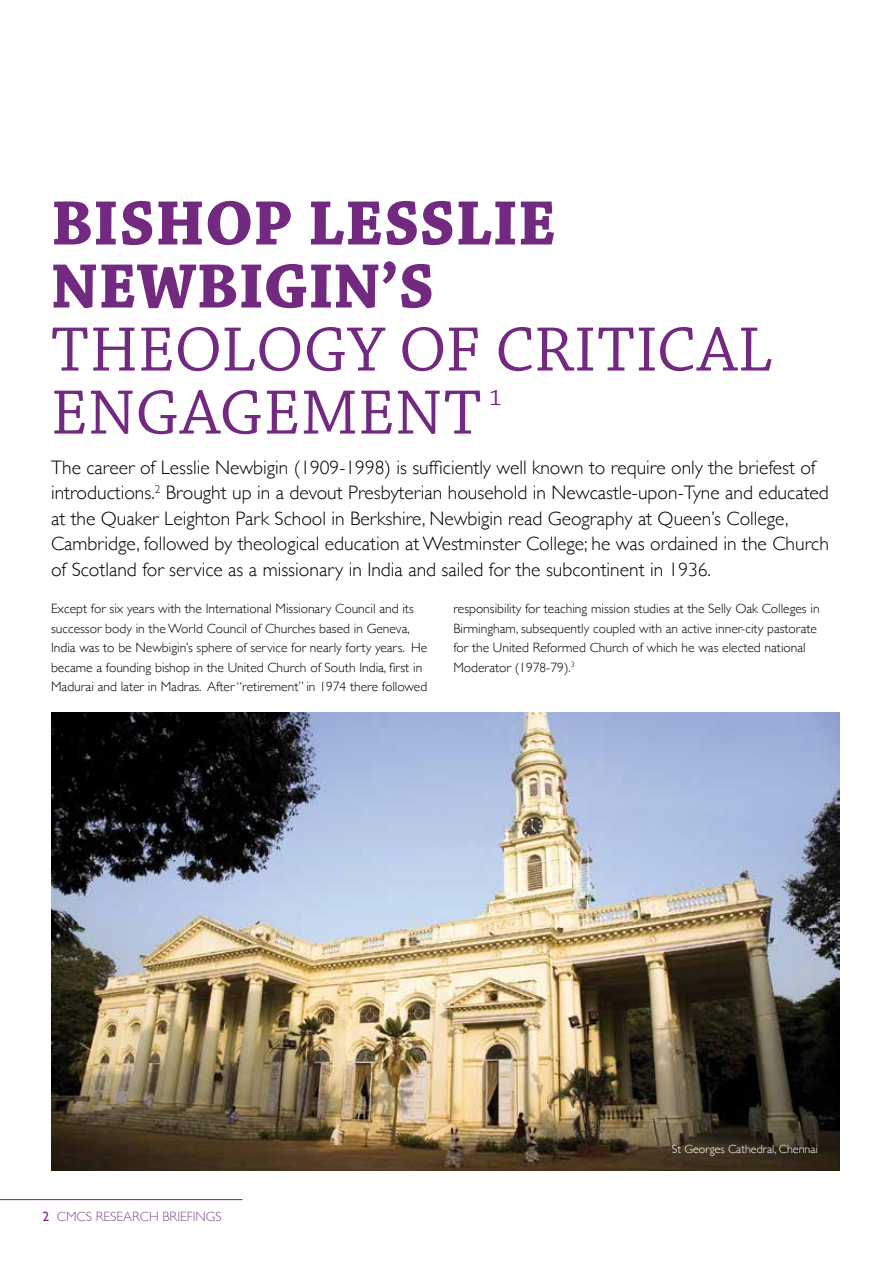
<style>
.page{position:relative;width:893px;height:1263px;background:#fff}
.page>*{position:absolute;margin:0;border:0;box-sizing:border-box;transform-origin:0 0}
.t1{font:66px/63px "Chaparral Pro";letter-spacing:.005em;color:#722a81}
.t2{font:700 66px/63px "Chaparral Pro";color:#722a81}
.t3{font:23.55px "Chaparral Pro";color:#722a81}
.t4{font:300 19.5px/25.5px "Gill Sans";color:#000}
.t5{font:300 13.5px/19.5px "Gill Sans";color:#000}
.t6{font:300 13.5px "Gill Sans";color:#865092}
.t7{font:300 12px "Gill Sans";color:#fff}
.s1{font-weight:400;color:#722a81}
</style>
<div class="page">
<hr style="left:0;top:1199px;width:242px;height:1px;background:#7c3d89">
<img style="left:51px;top:712px;width:788px;height:458px">
<h1 class="t2" style="left:51px;top:195px;width:506px">BISHOP LESSLIE<br>NEWBIGIN’S</h1>
<h1 class="t1" style="left:51px;top:321px;width:723px">THEOLOGY OF CRITICAL<br>ENGAGEMENT</h1>
<h2 class="t3" style="left:489px;top:384px;width:14px">1</h2>
<p class="t4" style="left:51px;top:454px;width:779px">The career of Lesslie Newbigin (1909-1998) is sufficiently well known to require only the briefest of introductions.<sup>2</sup> Brought up in a devout Presbyterian household in Newcastle-upon-Tyne and educated at the Quaker Leighton Park School in Berkshire, Newbigin read Geography at Queen’s College, Cambridge, followed by theological education at Westminster College; he was ordained in the Church of Scotland for service as a missionary in India and sailed for the subcontinent in 1936.</p>
<p class="t5" style="left:51px;top:598px;width:378px">Except for six years with the International Missionary Council and its successor body in the World Council of Churches based in Geneva, India was to be Newbigin’s sphere of service for nearly forty years. He became a founding bishop in the United Church of South India, first in Madurai and later in Madras. After “retirement” in 1974 there followed</p>
<p class="t5" style="left:453px;top:598px;width:368px">responsibility for teaching mission studies at the Selly Oak Colleges in Birmingham, subsequently coupled with an active inner-city pastorate for the United Reformed Church of which he was elected national Moderator (1978-79).<sup>3</sup></p>
<p class="t6" style="left:43px;top:1206px;width:181px"><span class="s1">2</span> CMCS RESEARCH BRIEFINGS</p>
<p class="t7" style="left:672px;top:1140px;width:147px">St Georges Cathedral, Chennai</p>
</div>
